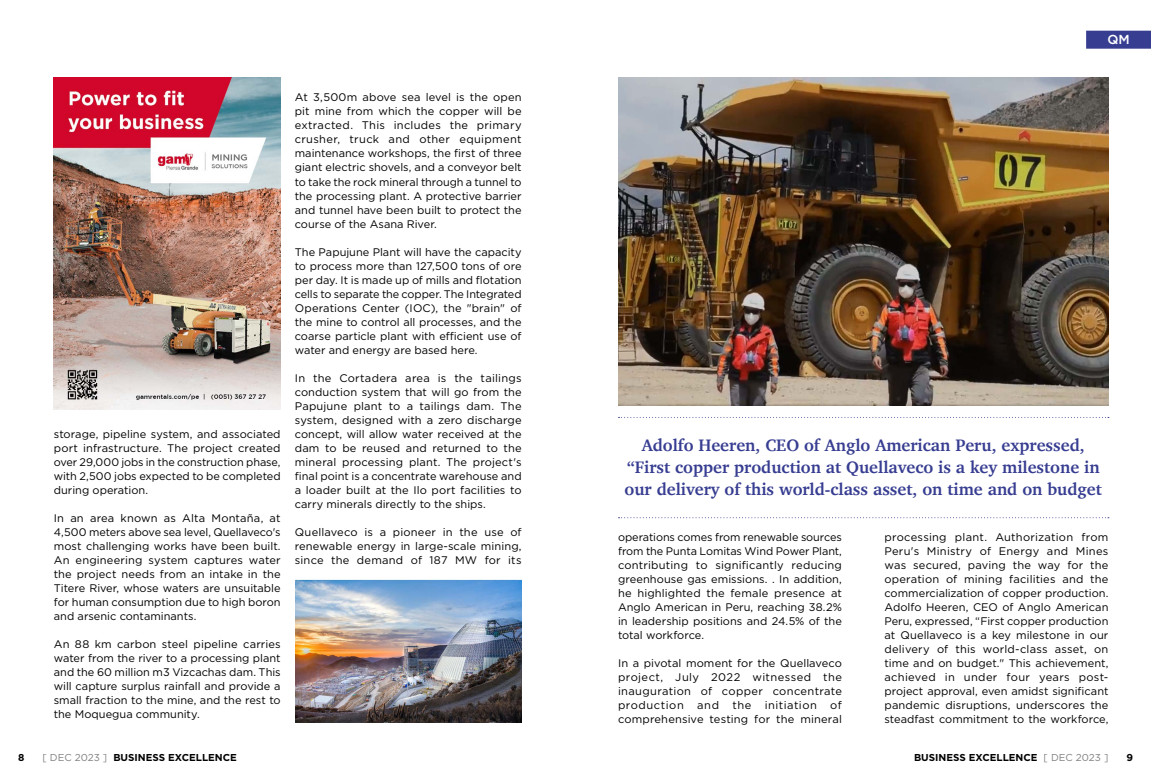
<style>
.page{position:relative;width:1151px;height:783px;background:#fff}
.page>*{position:absolute;margin:0;border:0;box-sizing:border-box;transform-origin:0 0}
.Pullquote{font:700 17px/22px "Charter";color:#373d91;text-align:center}
.Header_folio{font:500 13px "Gotham";color:#fff}
.Body_first_para{font:11px/14px "Gotham";color:#000;text-align:justify}
.t1{font:700 10px "Gotham";color:#000}
.s1{font-weight:400;color:#808080}
</style>
<div class="page">
<img style="left:618px;top:78px;width:490px;height:327px">
<div style="left:1086px;top:31px;width:65px;height:18px;background:#373d91"></div>
<img style="left:54px;top:78px;width:227px;height:331px">
<img style="left:295px;top:579px;width:227px;height:143px">
<svg style="left:618px;top:417px;width:491px;height:1px"></svg>
<svg style="left:618px;top:517px;width:491px;height:1px"></svg>
<p class="Body_first_para" style="left:54px;top:426px;width:228px">storage, pipeline system, and associated port infrastructure. The project created over 29,000 jobs in the construction phase, with 2,500 jobs expected to be completed during operation.</p>
<p class="Body_first_para" style="left:54px;top:510px;width:228px">In an area known as Alta Montaña, at 4,500 meters above sea level, Quellaveco's most challenging works have been built.<br>An engineering system captures water the project needs from an intake in the Titere River, whose waters are unsuitable for human consumption due to high boron and arsenic contaminants.</p>
<p class="Body_first_para" style="left:54px;top:636px;width:228px">An 88 km carbon steel pipeline carries water from the river to a processing plant and the 60 million m3 Vizcachas dam. This will capture surplus rainfall and provide a small fraction to the mine, and the rest to the Moquegua community.</p>
<p class="t1" style="left:18px;top:750px;width:8px">8</p>
<p class="t1" style="left:43px;top:750px;width:196px"><span class="s1">[ DEC 2023 ]</span> BUSINESS EXCELLENCE</p>
<p class="Body_first_para" style="left:295px;top:90px;width:228px">At 3,500m above sea level is the open pit mine from which the copper will be extracted. This includes the primary crusher, truck and other equipment maintenance workshops, the first of three giant electric shovels, and a conveyor belt to take the rock mineral through a tunnel to the processing plant. A protective barrier and tunnel have been built to protect the course of the Asana River.</p>
<p class="Body_first_para" style="left:295px;top:244px;width:228px">The Papujune Plant will have the capacity to process more than 127,500 tons of ore per day. It is made up of mills and flotation cells to separate the copper. The Integrated Operations Center (IOC), the "brain" of the mine to control all processes, and the coarse particle plant with efficient use of water and energy are based here.</p>
<p class="Body_first_para" style="left:295px;top:370px;width:228px">In the Cortadera area is the tailings conduction system that will go from the Papujune plant to a tailings dam. The system, designed with a zero discharge concept, will allow water received at the dam to be reused and returned to the mineral processing plant. The project's final point is a concentrate warehouse and a loader built at the Ilo port facilities to carry minerals directly to the ships.</p>
<p class="Body_first_para" style="left:295px;top:524px;width:228px">Quellaveco is a pioneer in the use of renewable energy in large-scale mining, since the demand of 187 MW for its</p>
<p class="Header_folio" style="left:1108px;top:31px;width:24px">QM</p>
<p class="Pullquote" style="left:624px;top:434px;width:479px">Adolfo Heeren, CEO of Anglo American Peru, expressed, “First copper production at Quellaveco is a key milestone in our delivery of this world-class asset, on time and on budget</p>
<p class="Body_first_para" style="left:618px;top:529px;width:225px">operations comes from renewable sources from the Punta Lomitas Wind Power Plant, contributing to significantly reducing greenhouse gas emissions. . In addition, he highlighted the female presence at Anglo American in Peru, reaching 38.2% in leadership positions and 24.5% of the total workforce.</p>
<p class="Body_first_para" style="left:618px;top:655px;width:225px">In a pivotal moment for the Quellaveco project, July 2022 witnessed the inauguration of copper concentrate production and the initiation of comprehensive testing for the mineral</p>
<p class="Body_first_para" style="left:884px;top:529px;width:225px">processing plant. Authorization from Peru's Ministry of Energy and Mines was secured, paving the way for the operation of mining facilities and the commercialization of copper production.<br>Adolfo Heeren, CEO of Anglo American Peru, expressed, “First copper production at Quellaveco is a key milestone in our delivery of this world-class asset, on time and on budget." This achievement, achieved in under four years post&shy;project approval, even amidst significant pandemic disruptions, underscores the steadfast commitment to the workforce,</p>
<p class="t1" style="left:914px;top:750px;width:196px">BUSINESS EXCELLENCE <span class="s1">[ DEC 2023 ]</span></p>
<p class="t1" style="left:1126px;top:750px;width:8px">9</p>
</div>
